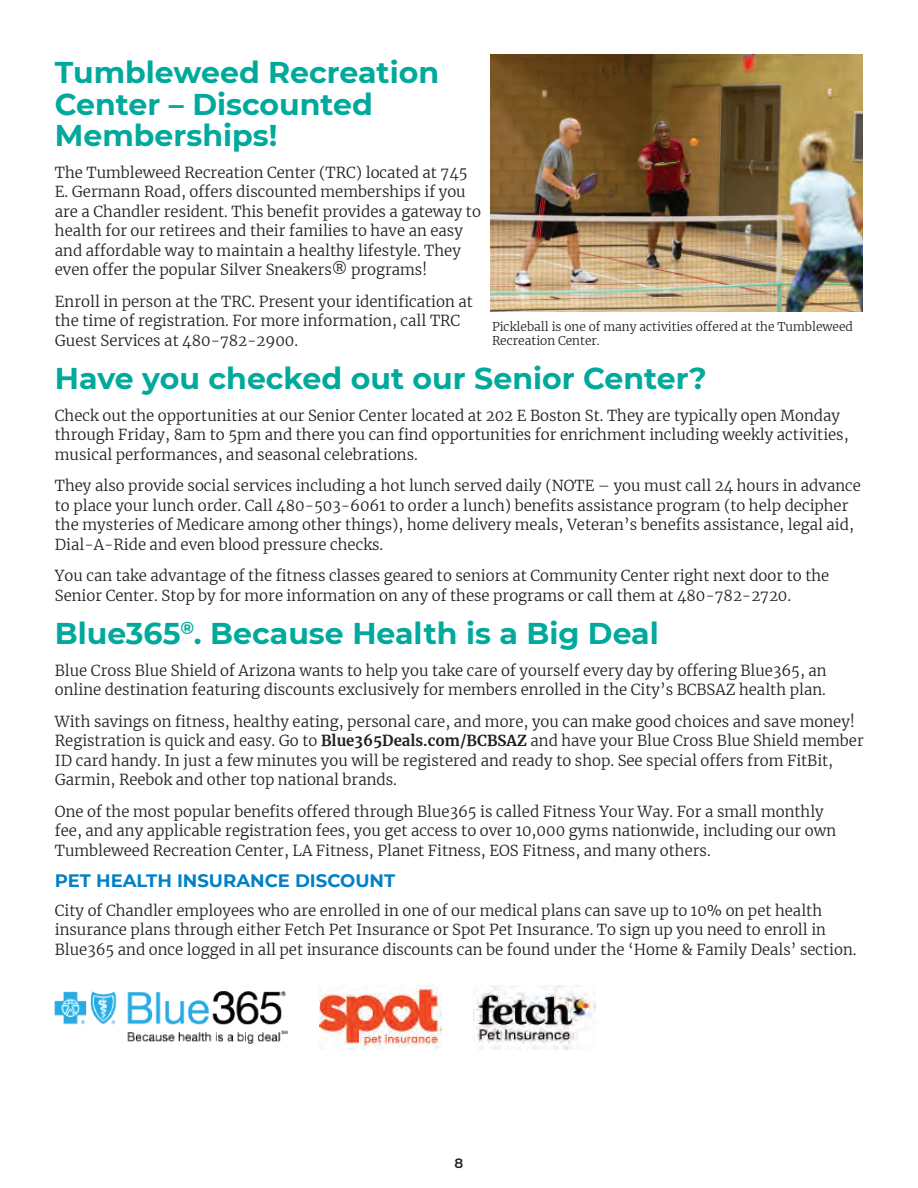
<style>
.page{position:relative;width:918px;height:1188px;background:#fff}
.page>*{position:absolute;margin:0;border:0;box-sizing:border-box;transform-origin:0 0}
.t1{font:700 30px/31.5px "Montserrat";color:#00a99b}
.t2{font:700 18px "Montserrat";color:#0081c7}
.t3{font:300 15px/19.5px "Merriweather";color:#231f20}
.t4{font:600 13.5px "Montserrat";color:#231f20}
.t5{font:300 12px/13.5px "Merriweather";color:#231f20}
.s1{font-weight:700}
</style>
<div class="page">
<img style="left:490px;top:54px;width:372px;height:258px">
<img style="left:54px;top:991px;width:234px;height:53px">
<img style="left:473px;top:986px;width:123px;height:64px">
<img style="left:319px;top:985px;width:123px;height:65px">
<h1 class="t1" style="left:55px;top:55px;width:386px">Tumbleweed Recreation<br>Center – Discounted<br>Memberships!</h1>
<p class="t3" style="left:55px;top:162px;width:428px">The Tumbleweed Recreation Center (TRC) located at 745<br>E. Germann Road, offers discounted memberships if you are a Chandler resident. This benefit provides a gateway to health for our retirees and their families to have an easy and affordable way to maintain a healthy lifestyle. They even offer the popular Silver Sneakers® programs!</p>
<p class="t3" style="left:55px;top:291px;width:419px">Enroll in person at the TRC. Present your identification at the time of registration. For more information, call TRC<br>Guest Services at 480-782-2900.</p>
<h1 class="t1" style="left:55px;top:361px;width:653px">Have you checked out our Senior Center?</h1>
<p class="t3" style="left:55px;top:405px;width:795px">Check out the opportunities at our Senior Center located at 202 E Boston St. They are typically open Monday through Friday, 8am to 5pm and there you can find opportunities for enrichment including weekly activities, musical performances, and seasonal celebrations.</p>
<p class="t3" style="left:55px;top:475px;width:808px">They also provide social services including a hot lunch served daily (NOTE – you must call 24 hours in advance to place your lunch order. Call 480-503-6061 to order a lunch) benefits assistance program (to help decipher the mysteries of Medicare among other things), home delivery meals, Veteran’s benefits assistance, legal aid, Dial-A-Ride and even blood pressure checks.</p>
<p class="t3" style="left:55px;top:565px;width:776px">You can take advantage of the fitness classes geared to seniors at Community Center right next door to the<br>Senior Center. Stop by for more information on any of these programs or call them at 480-782-2720.</p>
<h1 class="t1" style="left:55px;top:616px;width:605px">Blue365<sup>®</sup>. Because Health is a Big Deal</h1>
<p class="t3" style="left:55px;top:660px;width:773px">Blue Cross Blue Shield of Arizona wants to help you take care of yourself every day by offering Blue365, an online destination featuring discounts exclusively for members enrolled in the City’s BCBSAZ health plan.</p>
<p class="t3" style="left:55px;top:711px;width:810px">With savings on fitness, healthy eating, personal care, and more, you can make good choices and save money!<br>Registration is quick and easy. Go to <span class="s1">Blue365Deals.com/BCBSAZ</span> and have your Blue Cross Blue Shield member ID card handy. In just a few minutes you will be registered and ready to shop. See special offers from FitBit, Garmin, Reebok and other top national brands.</p>
<p class="t3" style="left:55px;top:801px;width:783px">One of the most popular benefits offered through Blue365 is called Fitness Your Way. For a small monthly fee, and any applicable registration fees, you get access to over 10,000 gyms nationwide, including our own<br>Tumbleweed Recreation Center, LA Fitness, Planet Fitness, EOS Fitness, and many others.</p>
<p class="t2" style="left:55px;top:868px;width:342px">PET HEALTH INSURANCE DISCOUNT</p>
<p class="t3" style="left:55px;top:900px;width:803px">City of Chandler employees who are enrolled in one of our medical plans can save up to 10% on pet health insurance plans through either Fetch Pet Insurance or Spot Pet Insurance. To sign up you need to enroll in<br>Blue365 and once logged in all pet insurance discounts can be found under the ‘Home &amp; Family Deals’ section.</p>
<p class="t5" style="left:492px;top:320px;width:362px">Pickleball is one of many activities offered at the Tumbleweed<br>Recreation Center.</p>
<p class="t4" style="left:455px;top:1154px;width:10px">8</p>
</div>
